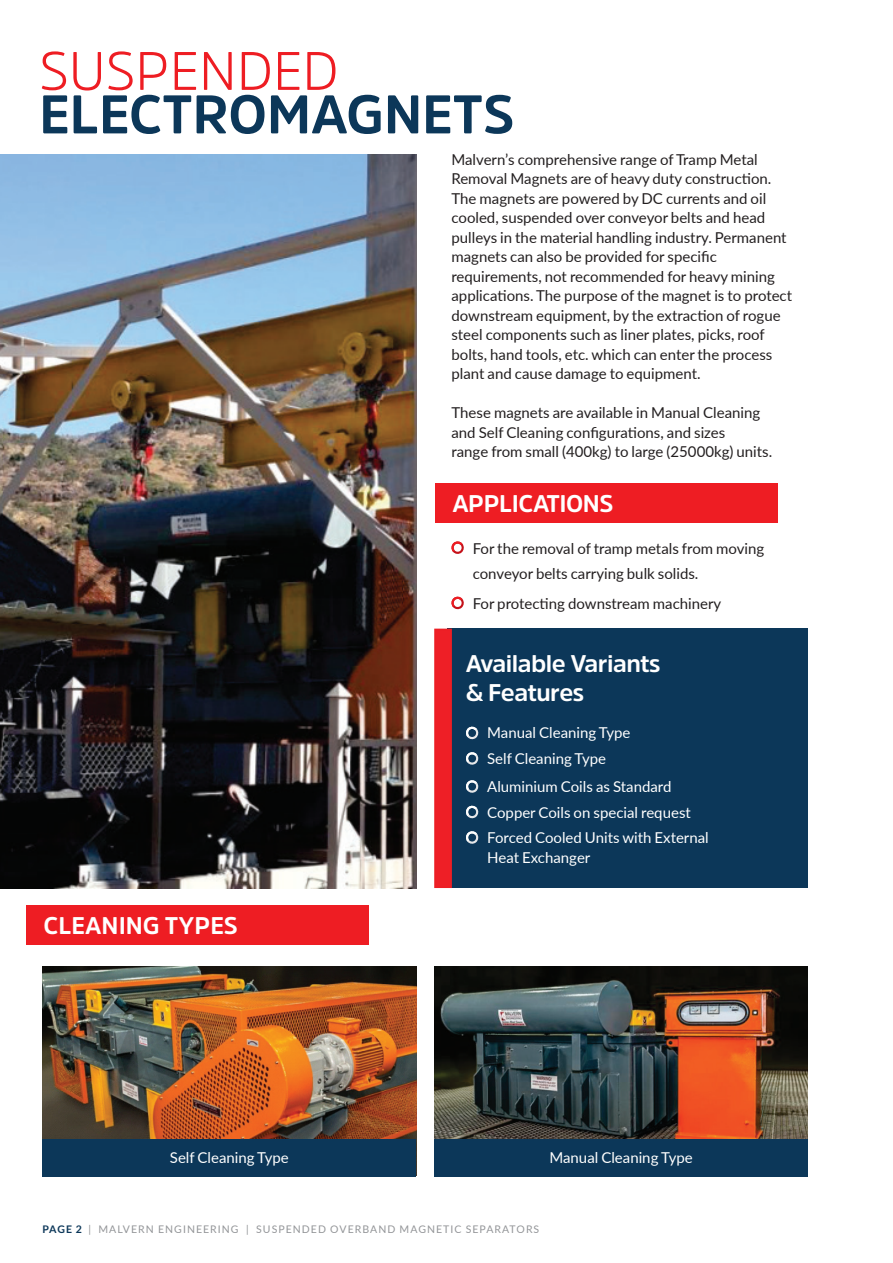
<style>
.page{position:relative;width:893px;height:1263px;background:#fff}
.page>*{position:absolute;margin:0;border:0;box-sizing:border-box;transform-origin:0 0}
.t1{font:700 54px "Amsi Pro";color:#0c3759}
.t2{font:300 54px "Amsi Pro";color:#ee1d23}
.t3{font:700 24px/28.8px "Amsi Pro";letter-spacing:-.02em;color:#fff}
.t4{font:700 24px "Amsi Pro";color:#fff}
.t5{font:15px/19.5px "Lato";color:#231f20}
.t6{font:15px/25.5px "Lato";color:#fff}
.t7{font:10.5px "Lato";letter-spacing:.1em;color:#939598}
.s1{font-weight:700;color:#0c3759}
</style>
<div class="page">
<svg style="left:451px;top:541px;width:13px;height:13px"></svg>
<svg style="left:451px;top:596px;width:13px;height:14px"></svg>
<div style="left:447px;top:629px;width:361px;height:259px;background:#0c3759"></div>
<svg style="left:466px;top:726px;width:13px;height:14px"></svg>
<svg style="left:466px;top:752px;width:13px;height:13px"></svg>
<svg style="left:466px;top:780px;width:13px;height:13px"></svg>
<svg style="left:466px;top:805px;width:13px;height:14px"></svg>
<svg style="left:466px;top:831px;width:13px;height:13px"></svg>
<div style="left:434px;top:629px;width:18px;height:259px;background:#ee1f26;border:2px solid #ec1e24"></div>
<div style="left:435px;top:483px;width:342px;height:39px;background:#ee1d23"></div>
<div style="left:26px;top:905px;width:343px;height:39px;background:#ee1d23"></div>
<img style="left:0;top:154px;width:416px;height:734px">
<img style="left:43px;top:966px;width:373px;height:173px">
<img style="left:434px;top:966px;width:374px;height:173px">
<div style="left:43px;top:1139px;width:373px;height:38px;background:#0c3759"></div>
<div style="left:434px;top:1139px;width:374px;height:38px;background:#0c3759"></div>
<h1 class="t2" style="left:39px;top:33px;width:301px">SUSPENDED</h1>
<h1 class="t1" style="left:39px;top:77px;width:477px">ELECTROMAGNETS</h1>
<p class="t5" style="left:451px;top:149px;width:342px">Malvern’s comprehensive range of Tramp Metal Removal Magnets are of heavy duty construction.<br>The magnets are powered by DC currents and oil cooled, suspended over conveyor belts and head pulleys in the material handling industry. Permanent magnets can also be provided for specific requirements, not recommended for heavy mining applications. The purpose of the magnet is to protect downstream equipment, by the extraction of rogue steel components such as liner plates, picks, roof bolts, hand tools, etc. which can enter the process plant and cause damage to equipment.</p>
<p class="t5" style="left:451px;top:402px;width:322px">These magnets are available in Manual Cleaning and Self Cleaning configurations, and sizes<br>range from small (400kg) to large (25000kg) units.</p>
<h2 class="t3" style="left:452px;top:488px;width:163px">APPLICATIONS</h2>
<p class="t5" style="left:473px;top:535px;width:293px;line-height:25.5px">For the removal of tramp metals from moving conveyor belts carrying bulk solids.</p>
<p class="t5" style="left:473px;top:593px;width:250px">For protecting downstream machinery</p>
<h2 class="t4" style="left:44px;top:909px;width:196px">CLEANING TYPES</h2>
<h2 class="t3" style="left:466px;top:649px;width:196px">Available Variants &amp; Features</h2>
<p class="t6" style="left:487px;top:720px;width:145px">Manual Cleaning Type<br>Self Cleaning Type</p>
<p class="t6" style="left:487px;top:773px;width:223px">Aluminium Coils as Standard<br>Copper Coils on special request<br>Forced Cooled Units with External</p>
<p class="t6" style="left:487px;top:844px;width:105px">Heat Exchanger</p>
<p class="t6" style="left:170px;top:1144px;width:120px">Self Cleaning Type</p>
<p class="t6" style="left:549px;top:1144px;width:145px">Manual Cleaning Type</p>
<p class="t7" style="left:43px;top:1222px;width:498px"><span class="s1">PAGE 2</span> | MALVERN ENGINEERING | SUSPENDED OVERBAND MAGNETIC SEPARATORS</p>
</div>
